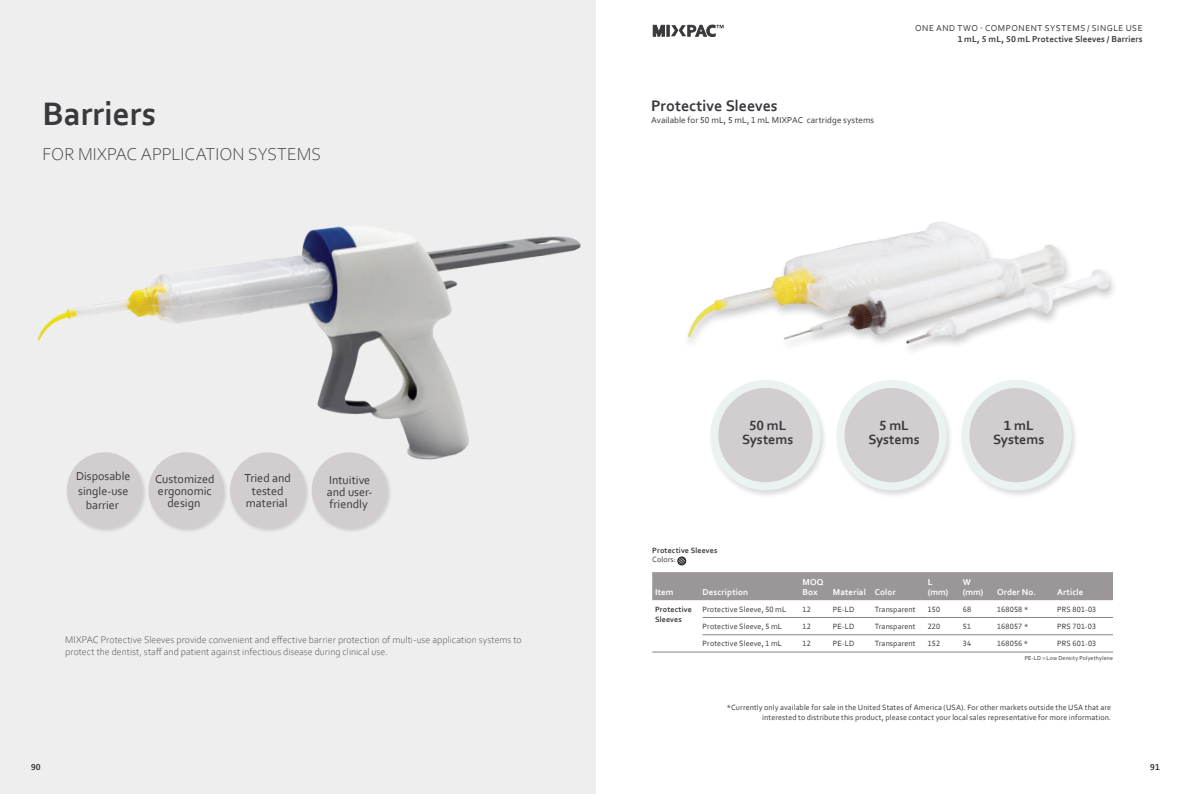
<style>
.page{position:relative;width:1191px;height:794px;background:#fff}
.page>*{position:absolute;margin:0;border:0;box-sizing:border-box;transform-origin:0 0}
.t1{font:700 34px "Corbel";letter-spacing:-.005em;color:#3a383c}
.t2{font:300 18px "Corbel";letter-spacing:.005em;color:#3a383c}
.t3{font:700 16px "Corbel";color:#3a383c}
.t4{font:700 14px/14px "Corbel";color:#3a383c;text-align:center}
.t5{font:12.1px/12.1px "Corbel";color:#3a383c;text-align:center}
.t6{font:12px/14.4px "Corbel";color:#3a383c;text-align:center}
.t7{font:300 10px/12px "Corbel";letter-spacing:.005em;color:#3a383c}
.t8{font:700 9px/10px "Corbel";letter-spacing:.015em;color:#fff}
.t9{font:9px "Corbel";letter-spacing:.025em;color:#3a383c}
.t10{font:700 9px "Corbel";letter-spacing:.015em;color:#3a383c}
.t11{font:9px "Corbel";letter-spacing:.06em;color:#3a383c}
.t12{font:8px/9.6px "Corbel";letter-spacing:.015em;color:#3a383c;text-align:right}
.t13{font:700 8px/10px "Corbel";letter-spacing:.015em;color:#3a383c}
.t14{font:6px "Corbel";letter-spacing:.025em;color:#3a383c}
</style>
<div class="page">
<div style="left:0;top:0;width:595px;height:794px;background:#eee"></div>
<svg style="left:677px;top:557px;width:9px;height:8px"></svg>
<div style="left:652px;top:572px;width:461px;height:28px;background:#9b9698"></div>
<hr style="left:652px;top:652px;width:50px;height:1px;background:#888285">
<hr style="left:702px;top:617px;width:100px;height:1px;background:#888285">
<hr style="left:802px;top:617px;width:31px;height:1px;background:#888285">
<hr style="left:833px;top:617px;width:41px;height:1px;background:#888285">
<hr style="left:874px;top:617px;width:53px;height:1px;background:#888285">
<hr style="left:927px;top:617px;width:35px;height:1px;background:#888285">
<hr style="left:962px;top:617px;width:35px;height:1px;background:#888285">
<hr style="left:997px;top:617px;width:60px;height:1px;background:#888285">
<hr style="left:1057px;top:617px;width:56px;height:1px;background:#888285">
<hr style="left:702px;top:634px;width:100px;height:1px;background:#888285">
<hr style="left:802px;top:634px;width:31px;height:1px;background:#888285">
<hr style="left:833px;top:634px;width:41px;height:1px;background:#888285">
<hr style="left:874px;top:634px;width:53px;height:1px;background:#888285">
<hr style="left:927px;top:634px;width:35px;height:1px;background:#888285">
<hr style="left:962px;top:634px;width:35px;height:1px;background:#888285">
<hr style="left:997px;top:634px;width:60px;height:1px;background:#888285">
<hr style="left:1057px;top:634px;width:56px;height:1px;background:#888285">
<hr style="left:702px;top:652px;width:100px;height:1px;background:#888285">
<hr style="left:802px;top:652px;width:31px;height:1px;background:#888285">
<hr style="left:833px;top:652px;width:41px;height:1px;background:#888285">
<hr style="left:874px;top:652px;width:53px;height:1px;background:#888285">
<hr style="left:927px;top:652px;width:35px;height:1px;background:#888285">
<hr style="left:962px;top:652px;width:35px;height:1px;background:#888285">
<hr style="left:997px;top:652px;width:60px;height:1px;background:#888285">
<hr style="left:1057px;top:652px;width:56px;height:1px;background:#888285">
<img style="left:37px;top:206px;width:559px;height:359px">
<svg style="left:652px;top:25px;width:71px;height:12px"></svg>
<img style="left:687px;top:222px;width:427px;height:129px">
<div style="left:708px;top:380px;width:119px;height:118px;background:#3a383c;opacity:.17"></div>
<div style="left:714px;top:384px;width:102px;height:102px;background:#d2cecf;border-radius:50%"></div>
<div style="left:710px;top:380px;width:110px;height:110px;border:8px solid #ebf2f2;border-radius:50%"></div>
<div style="left:834px;top:380px;width:119px;height:118px;background:#3a383c;opacity:.17"></div>
<div style="left:840px;top:384px;width:103px;height:102px;background:#d2cecf;border-radius:50%"></div>
<div style="left:836px;top:380px;width:111px;height:110px;border:8px solid #ebf2f2;border-radius:50%"></div>
<div style="left:959px;top:380px;width:119px;height:118px;background:#3a383c;opacity:.17"></div>
<div style="left:965px;top:384px;width:102px;height:102px;background:#d2cecf;border-radius:50%"></div>
<div style="left:961px;top:380px;width:110px;height:110px;border:8px solid #ebf2f2;border-radius:50%"></div>
<h1 class="t1" style="left:43px;top:92px;width:115px">Barriers</h1>
<h2 class="t2" style="left:43px;top:143px;width:280px">FOR MIXPAC APPLICATION SYSTEMS</h2>
<h3 class="t6" style="left:76px;top:468px;width:56px">Disposable single-use barrier</h3>
<h3 class="t5" style="left:155px;top:473px;width:61px">Customized ergonomic design</h3>
<h3 class="t5" style="left:244px;top:472px;width:48px">Tried and tested material</h3>
<h3 class="t5" style="left:327px;top:474px;width:47px;text-align:left">Intuitive and user&shy;friendly</h3>
<p class="t7" style="left:65px;top:633px;width:458px">MIXPAC Protective Sleeves provide convenient and effective barrier protection of multi-use application systems to protect the dentist, staff and patient against infectious disease during clinical use.</p>
<h3 class="t3" style="left:651px;top:96px;width:128px">Protective Sleeves</h3>
<p class="t9" style="left:651px;top:115px;width:225px">Available for 50 mL, 5 mL, 1 mL MIXPAC cartridge systems</p>
<p class="t11" style="left:915px;top:22px;width:229px">ONE AND TWO - COMPONENT SYSTEMS / SINGLE USE</p>
<p class="t10" style="left:957px;top:33px;width:187px">1 mL, 5 mL, 50 mL Protective Sleeves / Barriers</p>
<h3 class="t4" style="left:742px;top:417px;width:53px">50 mL<br>Systems</h3>
<h3 class="t4" style="left:868px;top:417px;width:53px">5 mL<br>Systems</h3>
<h3 class="t4" style="left:993px;top:417px;width:53px">1 mL<br>Systems</h3>
<p class="t13" style="left:652px;top:545px;width:67px">Protective Sleeves</p>
<p class="t12" style="left:652px;top:554px;width:25px">Colors:</p>
<p class="t8" style="left:655px;top:586px;width:20px">Item</p>
<p class="t8" style="left:702px;top:586px;width:47px">Description</p>
<p class="t8" style="left:802px;top:576px;width:23px">MOQ<br>Box</p>
<p class="t8" style="left:833px;top:586px;width:64px">Material Color</p>
<p class="t8" style="left:927px;top:576px;width:22px">L (mm)</p>
<p class="t8" style="left:962px;top:576px;width:75px">W<br>(mm) Order No.</p>
<p class="t8" style="left:1057px;top:586px;width:28px">Article</p>
<p class="t13" style="left:655px;top:604px;width:38px">Protective<br>Sleeves</p>
<p class="t12" style="left:702px;top:604px;width:85px">Protective Sleeve, 50 mL</p>
<p class="t12" style="left:802px;top:604px;width:10px">12</p>
<p class="t12" style="left:833px;top:604px;width:23px">PE-LD</p>
<p class="t12" style="left:874px;top:604px;width:42px">Transparent</p>
<p class="t12" style="left:927px;top:604px;width:14px">150</p>
<p class="t12" style="left:962px;top:604px;width:10px">68</p>
<p class="t12" style="left:997px;top:604px;width:33px">168058 *</p>
<p class="t12" style="left:1057px;top:604px;width:41px">PRS 801-03</p>
<p class="t12" style="left:702px;top:621px;width:81px">Protective Sleeve, 5 mL</p>
<p class="t12" style="left:802px;top:621px;width:10px">12</p>
<p class="t12" style="left:833px;top:621px;width:23px">PE-LD</p>
<p class="t12" style="left:874px;top:621px;width:42px">Transparent</p>
<p class="t12" style="left:927px;top:621px;width:14px">220</p>
<p class="t12" style="left:962px;top:621px;width:10px">51</p>
<p class="t12" style="left:997px;top:621px;width:33px">168057 *</p>
<p class="t12" style="left:1057px;top:621px;width:41px">PRS 701-03</p>
<p class="t12" style="left:702px;top:638px;width:81px">Protective Sleeve, 1 mL</p>
<p class="t12" style="left:802px;top:638px;width:10px">12</p>
<p class="t12" style="left:833px;top:638px;width:23px">PE-LD</p>
<p class="t12" style="left:874px;top:638px;width:42px">Transparent</p>
<p class="t12" style="left:927px;top:638px;width:14px">152</p>
<p class="t12" style="left:962px;top:638px;width:10px">34</p>
<p class="t12" style="left:997px;top:638px;width:33px">168056 *</p>
<p class="t12" style="left:1057px;top:638px;width:41px">PRS 601-03</p>
<p class="t14" style="left:1024px;top:655px;width:90px">PE-LD = Low Density Polyethylene</p>
<p class="t12" style="left:727px;top:702px;width:386px">*Currently only available for sale in the United States of America (USA). For other markets outside the USA that are interested to distribute this product, please contact your local sales representative for more information.</p>
<p class="t10" style="left:31px;top:761px;width:11px">90</p>
<p class="t10" style="left:1150px;top:761px;width:11px">91</p>
</div>
